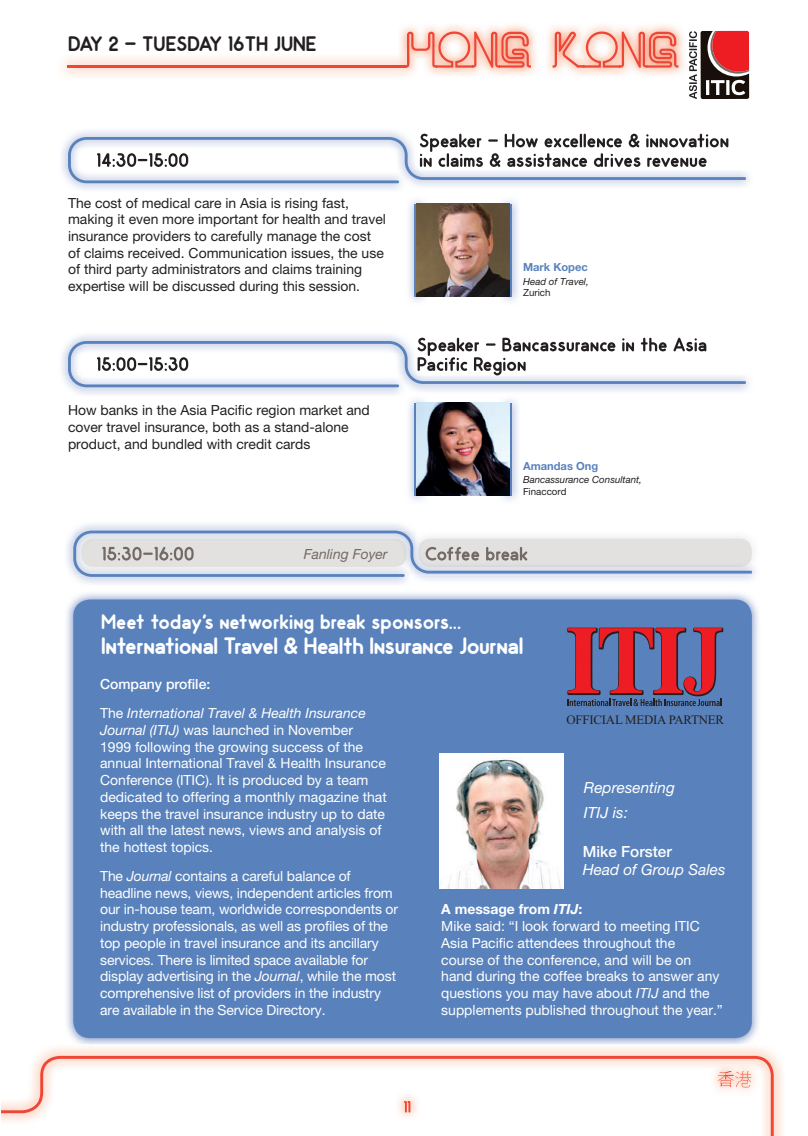
<style>
.page{position:relative;width:808px;height:1136px;background:#fff}
.page>*{position:absolute;margin:0;border:0;box-sizing:border-box;transform-origin:0 0}
.t1{font:700 23.7px "Odin";letter-spacing:-.02em;color:#fff}
.t2{font:700 21px "Odin";color:#fff}
.t3{font:700 21px "Odin";color:#231f20}
.t4{font:italic 15.3px/25px "Helvetica Neue LT Pro";color:#fff}
.t5{font:500 15.3px "Helvetica Neue LT Pro";color:#fff}
.t6{font:13.95px/16.8px "Helvetica Neue LT Pro";color:#fff}
.t7{font:13.95px/16.8px "Helvetica Neue LT Pro";color:#231f20}
.t8{font:italic 13.95px/28.7px "Helvetica Neue LT Pro";color:#fff}
.t9{font:italic 13.95px "Helvetica Neue LT Pro";color:#746a65}
.t10{font:12.9px "Times New Roman";letter-spacing:-.015em;color:#231f20}
.t11{font:700 11.1px "Helvetica Neue LT Pro";color:#5982bc}
.t12{font:italic 9.75px "Helvetica Neue LT Pro";color:#231f20}
.t13{font:9.75px "Helvetica Neue LT Pro";color:#231f20}
.s1{font-weight:500;font-style:normal}
.s2{font-style:normal}
.s3{font-style:italic}
.s4{font-weight:700}
.s5{font-weight:700;font-style:italic}
</style>
<div class="page">
<svg style="left:1px;top:1055px;width:773px;height:80px"></svg>
<img style="left:399px;top:25px;width:132px;height:29px">
<svg style="left:405px;top:31px;width:273px;height:37px;background:#f7b2a5"></svg>
<img style="left:396px;top:54px;width:20px;height:23px">
<img style="left:405px;top:54px;width:4px;height:14px">
<hr style="left:67px;top:65px;width:338px;height:3px;background:#ef4735">
<img style="left:710px;top:1061px;width:49px;height:35px">
<svg style="left:718px;top:1070px;width:33px;height:17px"></svg>
<svg style="left:699px;top:29px;width:52px;height:72px"></svg>
<svg style="left:689px;top:31px;width:60px;height:68px"></svg>
<img style="left:752px;top:540px;width:6px;height:35px">
<svg style="left:73px;top:530px;width:679px;height:47px;background:#d2d6dd"></svg>
<img style="left:64px;top:593px;width:697px;height:454px">
<div style="left:73px;top:599px;width:679px;height:438px;background:#5982bc;border-radius:17px"></div>
<svg style="left:567px;top:627px;width:156px;height:79px"></svg>
<img style="left:440px;top:753px;width:124px;height:135px">
<img style="left:418px;top:337px;width:279px;height:4px">
<svg style="left:68px;top:341px;width:678px;height:46px"></svg>
<img style="left:420px;top:134px;width:289px;height:3px">
<svg style="left:68px;top:137px;width:678px;height:46px"></svg>
<img style="left:409px;top:399px;width:18px;height:102px">
<svg style="left:415px;top:403px;width:2px;height:92px"></svg>
<img style="left:498px;top:399px;width:20px;height:102px">
<svg style="left:509px;top:403px;width:2px;height:92px"></svg>
<img style="left:417px;top:403px;width:92px;height:92px">
<img style="left:409px;top:200px;width:18px;height:102px">
<svg style="left:415px;top:204px;width:4px;height:93px"></svg>
<img style="left:498px;top:200px;width:20px;height:102px">
<svg style="left:507px;top:204px;width:4px;height:93px"></svg>
<img style="left:417px;top:204px;width:92px;height:92px">
<h2 class="t3" style="left:68px;top:32px;width:250px">DAY 2 - TUESDAY 16TH JUNE</h2>
<p class="t7" style="left:68px;top:194px;width:319px">The cost of medical care in Asia is rising fast, making it even more important for health and travel insurance providers to carefully manage the cost of claims received. Communication issues, the use of third party administrators and claims training expertise will be discussed during this session.</p>
<p class="t7" style="left:68px;top:401px;width:303px">How banks in the Asia Pacific region market and cover travel insurance, both as a stand-alone product, and bundled with credit cards</p>
<p class="t9" style="left:304px;top:546px;width:85px">Fanling Foyer</p>
<p class="t11" style="left:523px;top:260px;width:66px">Mark Kopec</p>
<p class="t12" style="left:523px;top:275px;width:67px">Head of Travel,</p>
<p class="t13" style="left:523px;top:287px;width:29px">Zurich</p>
<p class="t11" style="left:523px;top:459px;width:77px">Amandas Ong</p>
<p class="t12" style="left:523px;top:474px;width:120px">Bancassurance Consultant,</p>
<p class="t13" style="left:523px;top:486px;width:45px">Finaccord</p>
<h2 class="t2" style="left:101px;top:609px;width:361px">Meet today's networking break sponsors...</h2>
<h1 class="t1" style="left:101px;top:632px;width:424px">International Travel &amp; Health Insurance Journal</h1>
<p class="t8" style="left:100px;top:670px;width:267px"><span class="s1">Company profile:<br></span><span class="s2">The</span> International Travel &amp; Health Insurance</p>
<p class="t6" style="left:100px;top:721px;width:288px"><span class="s3">Journal (ITIJ)</span> was launched in November 1999 following the growing success of the annual International Travel &amp; Health Insurance Conference (ITIC). It is produced by a team dedicated to offering a monthly magazine that keeps the travel insurance industry up to date with all the latest news, views and analysis of the hottest topics.</p>
<p class="t6" style="left:100px;top:867px;width:299px">The <span class="s3">Journal</span> contains a careful balance of headline news, views, independent articles from our in-house team, worldwide correspondents or industry professionals, as well as profiles of the top people in travel insurance and its ancillary services. There is limited space available for display advertising in the <span class="s3">Journal</span>, while the most comprehensive list of providers in the industry are available in the Service Directory.</p>
<p class="t10" style="left:566px;top:711px;width:159px">OFFICIAL MEDIA PARTNER</p>
<p class="t4" style="left:584px;top:774px;width:92px">Representing<br>ITIJ is:</p>
<p class="t5" style="left:583px;top:841px;width:91px">Mike Forster</p>
<p class="t4" style="left:583px;top:856px;width:144px">Head of Group Sales</p>
<p class="t6" style="left:441px;top:900px;width:283px"><span class="s4">A message from</span> <span class="s5">ITIJ</span><span class="s4">:<br></span>Mike said: “I look forward to meeting ITIC Asia Pacific attendees throughout the<br>course of the conference, and will be on hand during the coffee breaks to answer any questions you may have about <span class="s3">ITIJ</span> and the supplements published throughout the year.”</p>
</div>
